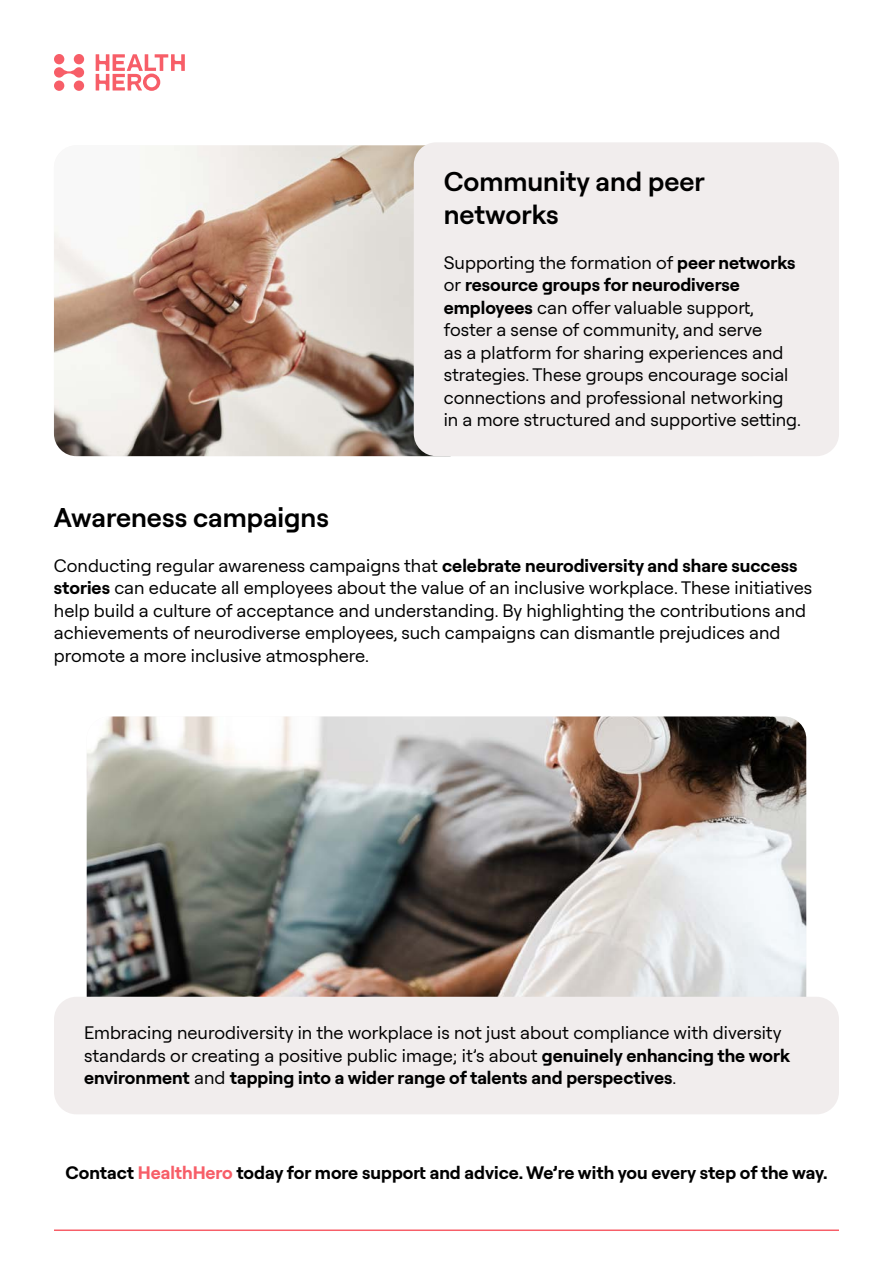
<style>
.page{position:relative;width:893px;height:1263px;background:#fff}
.page>*{position:absolute;margin:0;border:0;box-sizing:border-box;transform-origin:0 0}
.t1{font:600 27px/32.4px "Roobert";color:#000}
.t2{font:18px/22.5px "Roobert";color:#000}
.t3{font:700 18px "Roobert";color:#000}
.s1{font-weight:700}
.s2{color:#f75e68}
</style>
<div class="page">
<svg style="left:54px;top:67px;width:30px;height:11px"></svg>
<div style="left:54px;top:54px;width:10px;height:10px;background:#f75e68;border-radius:50%"></div>
<div style="left:74px;top:54px;width:10px;height:10px;background:#f75e68;border-radius:50%"></div>
<div style="left:54px;top:81px;width:10px;height:10px;background:#f75e68;border-radius:50%"></div>
<div style="left:74px;top:81px;width:10px;height:10px;background:#f75e68;border-radius:50%"></div>
<svg style="left:96px;top:54px;width:89px;height:37px"></svg>
<hr style="left:54px;top:1229px;width:785px;height:2px;background:#f75e68">
<img style="left:87px;top:716px;width:719px;height:281px">
<div style="left:54px;top:997px;width:785px;height:117px;background:#f1eded;border-radius:22px"></div>
<img style="left:54px;top:145px;width:378px;height:311px">
<div style="left:414px;top:142px;width:425px;height:314px;background:#f1eded;border-radius:22px"></div>
<h1 class="t1" style="left:444px;top:164px;width:263px">Community and peer networks</h1>
<p class="t2" style="left:444px;top:250px;width:359px">Supporting the formation of <span class="s1">peer networks </span>or <span class="s1">resource groups for neurodiverse employees</span> can offer valuable support, foster a sense of community, and serve<br>as a platform for sharing experiences and strategies. These groups encourage social connections and professional networking in a more structured and supportive setting.</p>
<h1 class="t1" style="left:54px;top:499px;width:277px">Awareness campaigns</h1>
<p class="t2" style="left:54px;top:553px;width:760px">Conducting regular awareness campaigns that <span class="s1">celebrate neurodiversity and share success stories</span> can educate all employees about the value of an inclusive workplace. These initiatives help build a culture of acceptance and understanding. By highlighting the contributions and achievements of neurodiverse employees, such campaigns can dismantle prejudices and promote a more inclusive atmosphere.</p>
<p class="t2" style="left:84px;top:1021px;width:707px">Embracing neurodiversity in the workplace is not just about compliance with diversity standards or creating a positive public image; it’s about <span class="s1">genuinely enhancing the work environment</span> and <span class="s1">tapping into a wider range of talents and perspectives</span>.</p>
<p class="t3" style="left:66px;top:1159px;width:764px">Contact <span class="s2">HealthHero</span> today for more support and advice. We’re with you every step of the way.</p>
</div>
